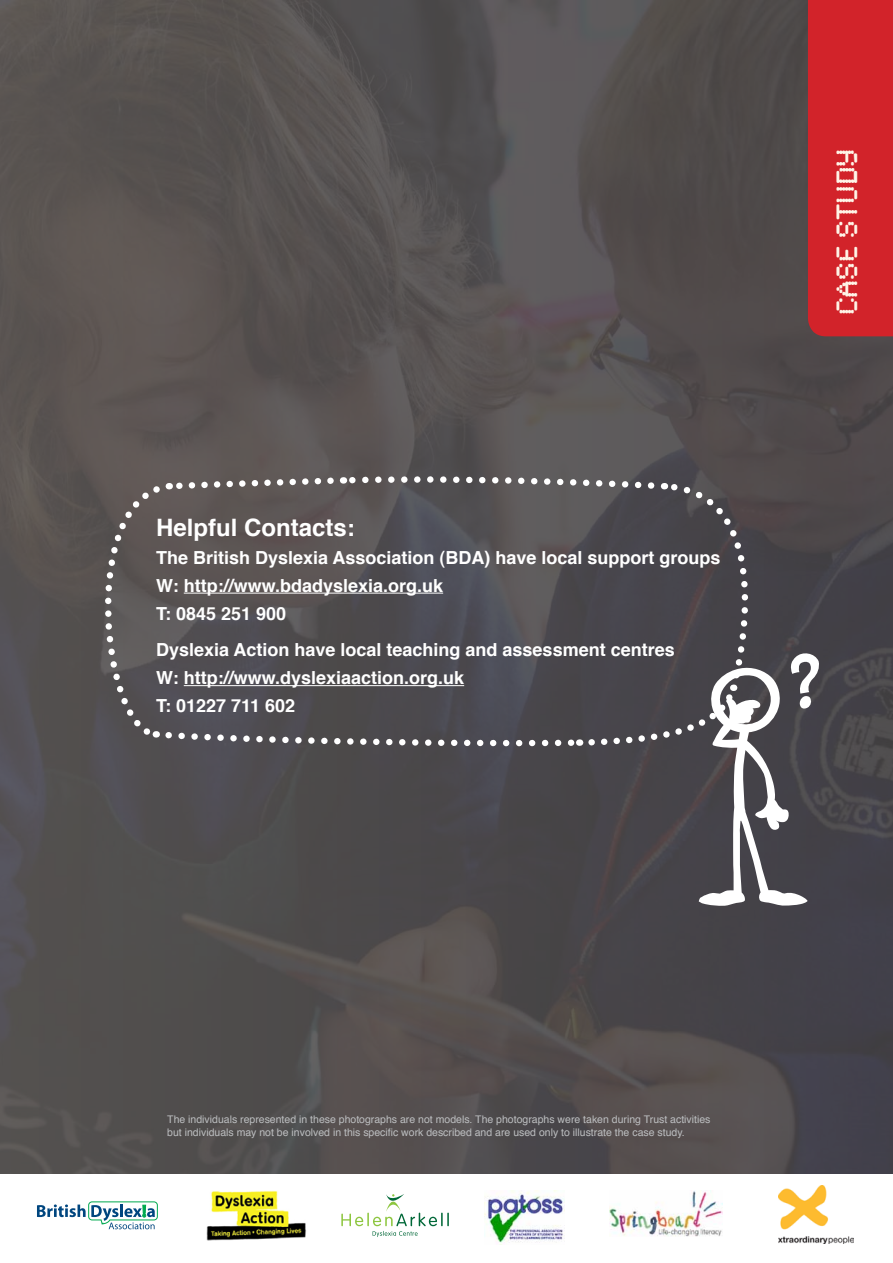
<style>
.page{position:relative;width:893px;height:1263px;background:#fff}
.page>*{position:absolute;margin:0;border:0;box-sizing:border-box;transform-origin:0 0}
.t1{font:30px "Synchro LET";color:#fff5e8}
.t2{font:700 24px "Helvetica";color:#fff}
.t3{font:700 18px/28px "Helvetica";color:#fff}
.t4{font:10.5px/13.5px "Helvetica";color:#bcbec0}
</style>
<div class="page">
<img style="left:0;top:0;width:893px;height:1174px">
<div style="left:808px;top:0;width:85px;height:336px;background:#d2232a"></div>
<img style="left:485px;top:1190px;width:80px;height:53px">
<img style="left:778px;top:1185px;width:75px;height:59px">
<img style="left:609px;top:1190px;width:114px;height:46px">
<img style="left:207px;top:1191px;width:99px;height:49px">
<svg style="left:341px;top:1194px;width:108px;height:43px"></svg>
<svg style="left:37px;top:1201px;width:121px;height:28px"></svg>
<svg style="left:84px;top:474px;width:736px;height:432px;background:#545155"></svg>
<h2 class="t2" style="left:156px;top:508px;width:200px">Helpful Contacts:</h2>
<p class="t3" style="left:156px;top:544px;width:566px">The British Dyslexia Association (BDA) have local support groups<br>W: http://www.bdadyslexia.org.uk<br>T: 0845 251 900</p>
<p class="t3" style="left:156px;top:636px;width:520px">Dyslexia Action have local teaching and assessment centres<br>W: http://www.dyslexiaaction.org.uk<br>T: 01227 711 602</p>
<h1 class="t1" style="left:826px;top:315px;width:168px;rotate:-90deg">Case Study</h1>
<p class="t4" style="left:167px;top:1112px;width:545px">The individuals represented in these photographs are not models. The photographs were taken during Trust activities but individuals may not be involved in this specific work described and are used only to illustrate the case study.</p>
</div>
